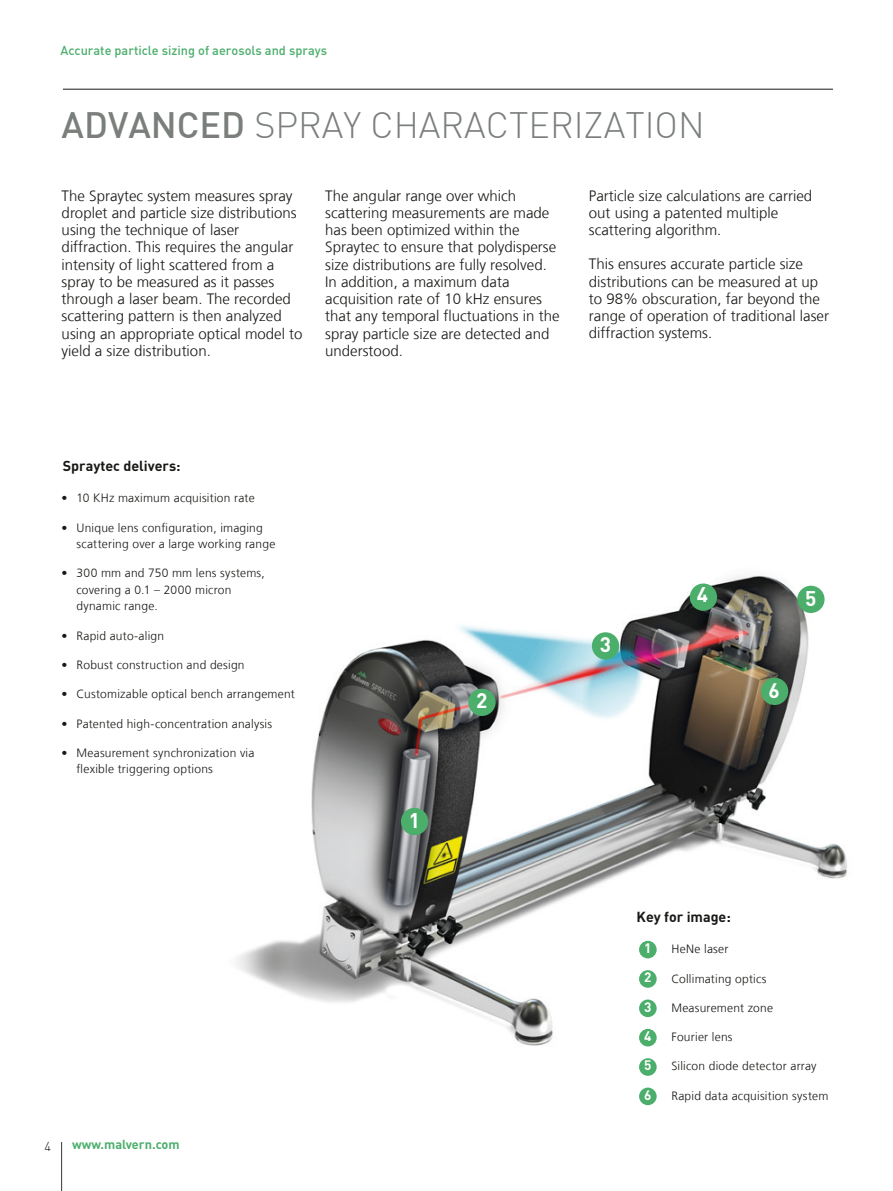
<style>
.page{position:relative;width:893px;height:1191px;background:#fff}
.page>*{position:absolute;margin:0;border:0;box-sizing:border-box;transform-origin:0 0}
.t1{font:300 36px "DIN";color:#7b7f7c}
.t2{font:700 20.85px "DIN";color:#fff}
.t3{font:300 15px/17.2px "Frutiger LT Com";color:#181816}
.t4{font:700 14.25px "DIN";color:#181816}
.t5{font:700 13.5px/29.4px "DIN";color:#fff;text-align:justify}
.t6{font:12.75px "DIN Medium";color:#4bae6b}
.t7{font:700 12.75px "DIN";color:#4bae6b}
.t8{font:300 12.75px "DIN";color:#181816}
.t9{font:300 12px/16.5px "Frutiger LT Com";letter-spacing:.02em;color:#181816}
.s1{font-weight:500}
</style>
<div class="page">
<img style="left:237px;top:573px;width:610px;height:487px">
<div style="left:401px;top:808px;width:27px;height:27px;background:#4bae6b;border-radius:50%"></div>
<div style="left:468px;top:688px;width:28px;height:28px;background:#4bae6b;border-radius:50%"></div>
<div style="left:592px;top:632px;width:27px;height:27px;background:#4bae6b;border-radius:50%"></div>
<div style="left:690px;top:583px;width:27px;height:28px;background:#4bae6b;border-radius:50%"></div>
<div style="left:797px;top:585px;width:27px;height:28px;background:#4bae6b;border-radius:50%"></div>
<div style="left:761px;top:677px;width:27px;height:28px;background:#4bae6b;border-radius:50%"></div>
<hr style="left:63px;top:89px;width:770px;height:1px;background:#181816">
<hr style="left:61px;top:1142px;width:1px;height:49px;background:#333737">
<div style="left:639px;top:940px;width:18px;height:18px;background:#4bae6b;border-radius:50%"></div>
<div style="left:639px;top:970px;width:18px;height:17px;background:#4bae6b;border-radius:50%"></div>
<div style="left:639px;top:999px;width:18px;height:18px;background:#4bae6b;border-radius:50%"></div>
<div style="left:639px;top:1029px;width:18px;height:17px;background:#4bae6b;border-radius:50%"></div>
<div style="left:639px;top:1058px;width:18px;height:17px;background:#4bae6b;border-radius:50%"></div>
<div style="left:639px;top:1087px;width:18px;height:18px;background:#4bae6b;border-radius:50%"></div>
<p class="t6" style="left:60px;top:43px;width:268px">Accurate particle sizing of aerosols and sprays</p>
<h1 class="t1" style="left:62px;top:103px;width:644px"><span class="s1">ADVANCED</span> SPRAY CHARACTERIZATION</h1>
<p class="t3" style="left:62px;top:187px;width:242px">The Spraytec system measures spray droplet and particle size distributions using the technique of laser diffraction. This requires the angular intensity of light scattered from a spray to be measured as it passes through a laser beam. The recorded scattering pattern is then analyzed using an appropriate optical model to yield a size distribution.</p>
<p class="t3" style="left:325px;top:187px;width:236px">The angular range over which scattering measurements are made has been optimized within the<br>Spraytec to ensure that polydisperse size distributions are fully resolved.<br>In addition, a maximum data acquisition rate of 10 kHz ensures that any temporal fluctuations in the spray particle size are detected and understood.</p>
<p class="t3" style="left:589px;top:187px;width:225px">Particle size calculations are carried out using a patented multiple scattering algorithm.</p>
<p class="t3" style="left:589px;top:256px;width:242px">This ensures accurate particle size distributions can be measured at up to 98% obscuration, far beyond the range of operation of traditional laser diffraction systems.</p>
<p class="t4" style="left:63px;top:457px;width:119px">Spraytec delivers:</p>
<p class="t9" style="left:62px;top:490px;width:195px">• 10 KHz maximum acquisition rate</p>
<p class="t9" style="left:76px;top:519px;width:200px;text-indent:-15px">• Unique lens configuration, imaging scattering over a large working range</p>
<p class="t9" style="left:76px;top:565px;width:190px;text-indent:-15px">• 300 mm and 750 mm lens systems, covering a 0.1 – 2000 micron dynamic range.</p>
<p class="t9" style="left:62px;top:627px;width:104px">• Rapid auto-align</p>
<p class="t9" style="left:62px;top:656px;width:184px">• Robust construction and design</p>
<p class="t9" style="left:62px;top:686px;width:235px">• Customizable optical bench arrangement</p>
<p class="t9" style="left:62px;top:715px;width:212px">• Patented high-concentration analysis</p>
<p class="t9" style="left:76px;top:744px;width:179px;text-indent:-15px">• Measurement synchronization via flexible triggering options</p>
<p class="t8" style="left:44px;top:1138px;width:8px">4</p>
<p class="t7" style="left:72px;top:1135px;width:109px">www.malvern.com</p>
<h2 class="t2" style="left:409px;top:806px;width:13px">1</h2>
<h2 class="t2" style="left:476px;top:687px;width:13px">2</h2>
<h2 class="t2" style="left:600px;top:631px;width:13px">3</h2>
<h2 class="t2" style="left:697px;top:581px;width:13px">4</h2>
<h2 class="t2" style="left:805px;top:585px;width:13px">5</h2>
<h2 class="t2" style="left:769px;top:676px;width:13px">6</h2>
<p class="t4" style="left:637px;top:907px;width:96px">Key for image:</p>
<p class="t5" style="left:644px;top:933px;width:9px">1<br>2<br>3<br>4<br>5<br>6</p>
<p class="t9" style="left:671px;top:941px;width:59px">HeNe laser</p>
<p class="t9" style="left:671px;top:970px;width:97px">Collimating optics</p>
<p class="t9" style="left:671px;top:999px;width:103px">Measurement zone</p>
<p class="t9" style="left:671px;top:1028px;width:63px">Fourier lens</p>
<p class="t9" style="left:671px;top:1058px;width:147px">Silicon diode detector array</p>
<p class="t9" style="left:671px;top:1087px;width:158px">Rapid data acquisition system</p>
</div>
